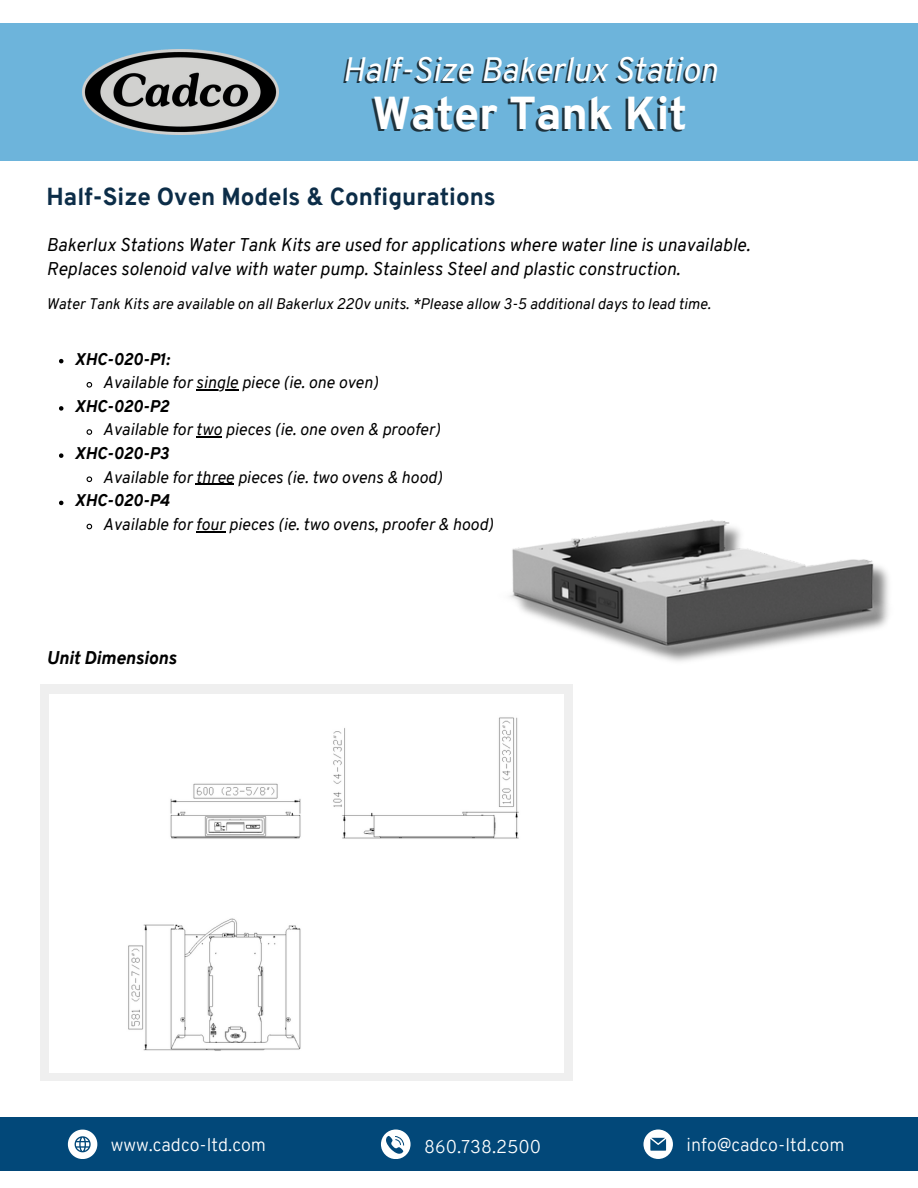
<style>
.page{position:relative;width:918px;height:1188px;background:#fff}
.page>*{position:absolute;margin:0;border:0;box-sizing:border-box;transform-origin:0 0}
.t1{font:800 45px "Overpass";color:rgb(0 0 0/.72)}
.t2{font:italic 33px "Overpass";color:rgb(0 0 0/.72)}
.t3{font:800 24px "Overpass";color:#0c2d48}
.t4{font:italic 18px/24.8px "Overpass";color:#000}
.t5{font:300 18px "Overpass";color:#fff}
.t6{font:italic 800 18px "Overpass";color:#000}
.t7{font:italic 16.5px "Overpass";color:#000}
.t8{font:italic 800 16.5px "Overpass";color:#000}
.t9{font:italic 15px "Overpass";color:#000}
</style>
<div class="page">
<div style="left:0;top:1117px;width:918px;height:54px;background:#024879"></div>
<svg style="left:68px;top:1130px;width:29px;height:29px"></svg>
<svg style="left:381px;top:1130px;width:29px;height:29px"></svg>
<svg style="left:643px;top:1130px;width:30px;height:29px"></svg>
<div style="left:0;top:23px;width:918px;height:138px;background:#6db4db"></div>
<img style="left:83px;top:50px;width:195px;height:84px">
<svg style="left:59px;top:359px;width:4px;height:4px"></svg>
<svg style="left:86px;top:382px;width:7px;height:6px"></svg>
<hr style="left:196px;top:389px;width:42px;height:1px;background:#000">
<svg style="left:59px;top:406px;width:4px;height:5px"></svg>
<svg style="left:86px;top:429px;width:7px;height:6px"></svg>
<svg style="left:196px;top:437px;width:26px;height:1px"></svg>
<svg style="left:59px;top:453px;width:4px;height:5px"></svg>
<svg style="left:86px;top:476px;width:7px;height:7px"></svg>
<hr style="left:196px;top:484px;width:38px;height:1px;background:#000">
<svg style="left:59px;top:501px;width:4px;height:4px"></svg>
<svg style="left:86px;top:523px;width:7px;height:7px"></svg>
<svg style="left:196px;top:531px;width:29px;height:1px"></svg>
<div style="left:40px;top:685px;width:533px;height:396px;background:#efefef"></div>
<div style="left:50px;top:694px;width:514px;height:378px;background:#fff"></div>
<img style="left:509px;top:519px;width:380px;height:143px">
<h2 class="t2" style="left:340px;top:58px;width:377px">Half-Size Bakerlux Station</h2>
<h1 class="t1" style="left:370px;top:98px;width:316px">Water Tank Kit</h1>
<p class="t3" style="left:47px;top:187px;width:451px">Half-Size Oven Models &amp; Configurations</p>
<h4 class="t4" style="left:47px;top:234px;width:705px">Bakerlux Stations Water Tank Kits are used for applications where water line is unavailable.<br>Replaces solenoid valve with water pump. Stainless Steel and plastic construction.</h4>
<h5 class="t9" style="left:47px;top:298px;width:666px">Water Tank Kits are available on all Bakerlux 220v units. *Please allow 3-5 additional days to lead time.</h5>
<p class="t8" style="left:75px;top:352px;width:96px">XHC-020-P1:</p>
<p class="t7" style="left:103px;top:376px;width:277px">Available for single piece (ie. one oven)</p>
<p class="t8" style="left:75px;top:399px;width:96px">XHC-020-P2</p>
<p class="t7" style="left:103px;top:423px;width:339px">Available for two pieces (ie. one oven &amp; proofer)</p>
<p class="t8" style="left:75px;top:447px;width:96px">XHC-020-P3</p>
<p class="t7" style="left:103px;top:470px;width:341px">Available for three pieces (ie. two ovens &amp; hood)</p>
<p class="t8" style="left:75px;top:494px;width:96px">XHC-020-P4</p>
<p class="t7" style="left:103px;top:518px;width:392px">Available for four pieces (ie. two ovens, proofer &amp; hood)</p>
<p class="t6" style="left:47px;top:650px;width:132px">Unit Dimensions</p>
<h2 class="t5" style="left:111px;top:1137px;width:157px">www.cadco-ltd.com</h2>
<h1 class="t5" style="left:424px;top:1139px;width:119px">860.738.2500</h1>
<h3 class="t5" style="left:687px;top:1138px;width:159px">info@cadco-ltd.com</h3>
</div>
